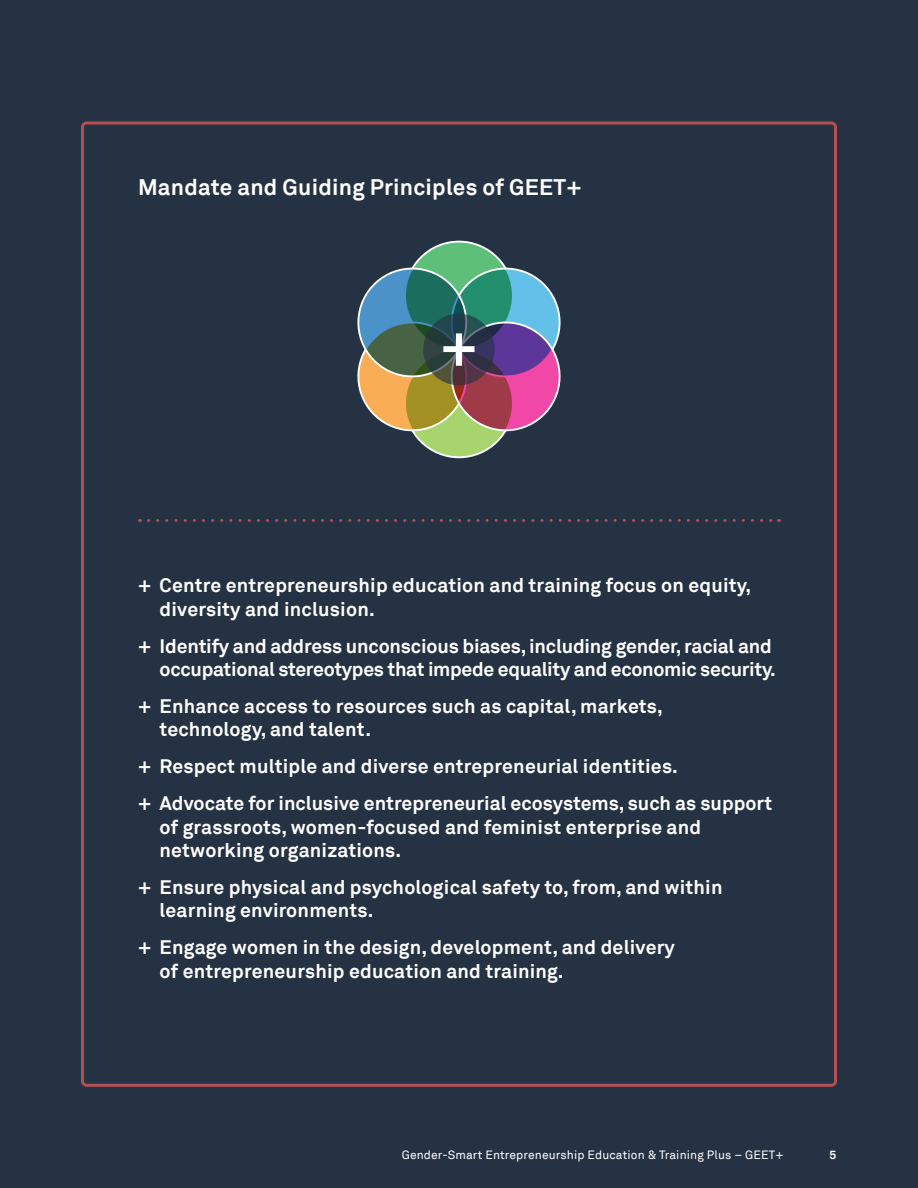
<style>
.page{position:relative;width:918px;height:1188px;background:#253244}
.page>*{position:absolute;margin:0;border:0;box-sizing:border-box;transform-origin:0 0}
.t1{font:700 54.75px "Akkurat";color:#fff}
.t2{font:700 22.5px "Akkurat";letter-spacing:.01em;color:#fff}
.body{font:700 19.5px/23.4px "Akkurat";letter-spacing:.01em;color:#fff}
.body-2{font:700 19.5px/23.4px "Akkurat";letter-spacing:-.015em;color:#fff;text-align:right}
.t3{font:12px "Akkurat";letter-spacing:.01em;color:#fff}
.t4{font:700 12px "Akkurat";color:#fff}
</style>
<div class="page">
<svg style="left:148px;top:519px;width:631px;height:3px"></svg>
<svg style="left:416px;top:242px;width:86px;height:215px"></svg>
<svg style="left:405px;top:242px;width:108px;height:107px"></svg>
<svg style="left:405px;top:349px;width:108px;height:108px"></svg>
<svg style="left:357px;top:258px;width:204px;height:180px;background:#747a79"></svg>
<svg style="left:423px;top:314px;width:72px;height:71px"></svg>
<h2 class="t2" style="left:138px;top:173px;width:445px">Mandate and Guiding Principles of GEET+</h2>
<p class="t1" style="left:440px;top:312px;width:39px">+</p>
<p class="body" style="left:160px;top:574px;width:593px;text-indent:-22px">+ Centre entrepreneurship education and training focus on equity, diversity and inclusion.</p>
<p class="body-2" style="left:138px;top:634px;width:639px">+ Identify and address unconscious biases, including gender, racial and occupational stereotypes that impede equality and economic security.</p>
<p class="body" style="left:160px;top:695px;width:505px;text-indent:-22px">+ Enhance access to resources such as capital, markets, technology, and talent.</p>
<p class="body" style="left:138px;top:755px;width:541px">+ Respect multiple and diverse entrepreneurial identities.</p>
<p class="body" style="left:160px;top:792px;width:614px;text-indent:-22px">+ Advocate for inclusive entrepreneurial ecosystems, such as support of grassroots, women-focused and feminist enterprise and networking organizations.</p>
<p class="body" style="left:160px;top:875px;width:564px;text-indent:-22px">+ Ensure physical and psychological safety to, from, and within learning environments.</p>
<p class="body" style="left:160px;top:936px;width:517px;text-indent:-22px">+ Engage women in the design, development, and delivery of entrepreneurship education and training.</p>
<p class="t3" style="left:402px;top:1147px;width:383px">Gender-Smart Entrepreneurship Education &amp; Training Plus – GEET+</p>
<p class="t4" style="left:830px;top:1147px;width:8px">5</p>
</div>
